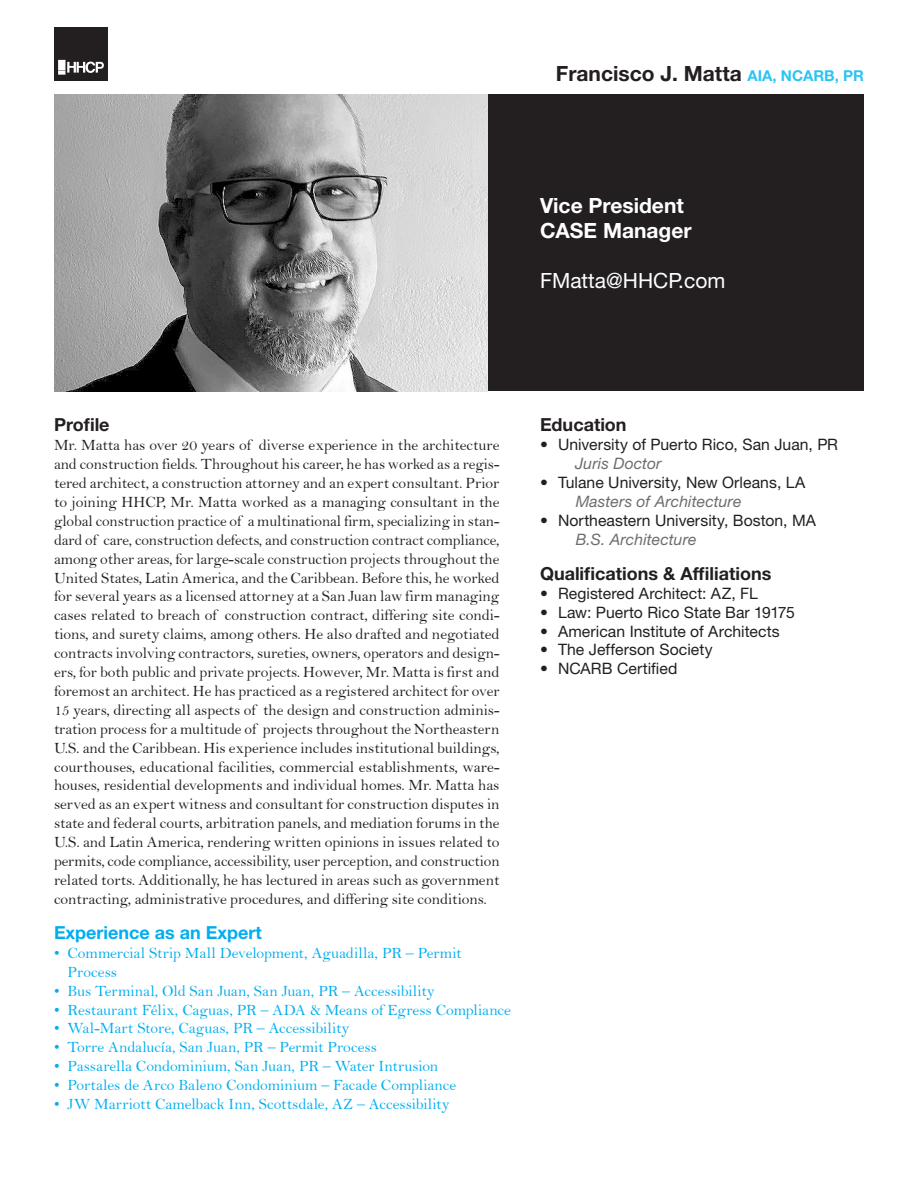
<style>
.page{position:relative;width:918px;height:1188px;background:#fff}
.page>*{position:absolute;margin:0;border:0;box-sizing:border-box;transform-origin:0 0}
.Resume_Name{font:700 21px "Helvetica Neue LT Std";color:#231f20}
.Resume_Titles{font:700 21px "Helvetica Neue LT Std";color:#fff}
.Resume_Email{font:21px "Helvetica Neue LT Std";color:#fff}
.Bullet_Style_2{font:700 18px "Helvetica Neue LT Std";color:#231f20}
.Bullet_Style_2-2{font:700 18px "Helvetica Neue LT Std";color:#00aeef}
.Resume_Section_Heade{font:700 18px "Helvetica Neue LT Std";color:#231f20}
.t1{font:15.75px/18.9px "Bell";color:#231f20;text-align:justify}
.t2{font:15.75px/18.9px "Bell";color:#00aeef}
.t3{font:15.75px "Helvetica Neue LT Std";letter-spacing:.005em;color:#231f20}
.Indented_Projects{font:italic 15.75px "Helvetica Neue LT Std";letter-spacing:.005em;color:#6c6d70}
.s1{font-size:15px;color:#2bc4f3}
</style>
<div class="page">
<svg style="left:54px;top:27px;width:54px;height:54px"></svg>
<div style="left:486px;top:94px;width:378px;height:298px;background:#231f20"></div>
<img style="left:54px;top:94px;width:434px;height:298px">
<p class="Resume_Name" style="left:556px;top:61px;width:310px">Francisco J. Matta <span class="s1">AIA, NCARB, PR</span></p>
<p class="Resume_Titles" style="left:540px;top:192px;width:145px">Vice President</p>
<p class="Resume_Titles" style="left:540px;top:217px;width:153px">CASE Manager</p>
<p class="Resume_Email" style="left:540px;top:268px;width:187px">FMatta@HHCP.com</p>
<p class="Resume_Section_Heade" style="left:54px;top:414px;width:57px">Profile</p>
<p class="t1" style="left:54px;top:436px;width:447px">Mr. Matta has over 20 years of diverse experience in the architecture and construction fields. Throughout his career, he has worked as a regis&shy;tered architect, a construction attorney and an expert consultant. Prior to joining HHCP, Mr. Matta worked as a managing consultant in the global construction practice of a multinational firm, specializing in stan&shy;dard of care, construction defects, and construction contract compliance, among other areas, for large-scale construction projects throughout the United States, Latin America, and the Caribbean. Before this, he worked for several years as a licensed attorney at a San Juan law firm managing cases related to breach of construction contract, differing site condi&shy;tions, and surety claims, among others. He also drafted and negotiated contracts involving contractors, sureties, owners, operators and design&shy;ers, for both public and private projects. However, Mr. Matta is first and foremost an architect. He has practiced as a registered architect for over 15 years, directing all aspects of the design and construction adminis&shy;tration process for a multitude of projects throughout the Northeastern U.S. and the Caribbean. His experience includes institutional buildings, courthouses, educational facilities, commercial establishments, ware&shy;houses, residential developments and individual homes. Mr. Matta has served as an expert witness and consultant for construction disputes in state and federal courts, arbitration panels, and mediation forums in the U.S. and Latin America, rendering written opinions in issues related to permits, code compliance, accessibility, user perception, and construction related torts. Additionally, he has lectured in areas such as government contracting, administrative procedures, and differing site conditions.</p>
<p class="Bullet_Style_2-2" style="left:54px;top:921px;width:209px">Experience as an Expert</p>
<p class="t2" style="left:68px;top:943px;width:396px;text-indent:-14px">• Commercial Strip Mall Development, Aguadilla, PR – Permit<br>Process</p>
<p class="t2" style="left:54px;top:981px;width:382px">• Bus Terminal, Old San Juan, San Juan, PR – Accessibility</p>
<p class="t2" style="left:54px;top:1000px;width:459px">• Restaurant Félix, Caguas, PR – ADA &amp; Means of Egress Compliance</p>
<p class="t2" style="left:54px;top:1019px;width:297px">• Wal-Mart Store, Caguas, PR – Accessibility</p>
<p class="t2" style="left:54px;top:1038px;width:325px">• Torre Andalucía, San Juan, PR – Permit Process</p>
<p class="t2" style="left:54px;top:1057px;width:386px">• Passarella Condominium, San Juan, PR – Water Intrusion</p>
<p class="t2" style="left:54px;top:1076px;width:404px">• Portales de Arco Baleno Condominium – Facade Compliance</p>
<p class="t2" style="left:54px;top:1095px;width:397px">• JW Marriott Camelback Inn, Scottsdale, AZ – Accessibility</p>
<p class="Resume_Section_Heade" style="left:540px;top:414px;width:88px">Education</p>
<p class="t3" style="left:540px;top:435px;width:300px">• University of Puerto Rico, San Juan, PR</p>
<p class="Indented_Projects" style="left:575px;top:454px;width:88px">Juris Doctor</p>
<p class="t3" style="left:540px;top:473px;width:267px">• Tulane University, New Orleans, LA</p>
<p class="Indented_Projects" style="left:576px;top:492px;width:167px">Masters of Architecture</p>
<p class="t3" style="left:540px;top:511px;width:278px">• Northeastern University, Boston, MA</p>
<p class="Indented_Projects" style="left:576px;top:530px;width:122px">B.S. Architecture</p>
<p class="Bullet_Style_2" style="left:540px;top:562px;width:233px">Qualifications &amp; Affiliations</p>
<p class="t3" style="left:540px;top:584px;width:219px">• Registered Architect: AZ, FL</p>
<p class="t3" style="left:540px;top:603px;width:257px">• Law: Puerto Rico State Bar 19175</p>
<p class="t3" style="left:540px;top:622px;width:241px">• American Institute of Architects</p>
<p class="t3" style="left:540px;top:640px;width:174px">• The Jefferson Society</p>
<p class="t3" style="left:540px;top:659px;width:139px">• NCARB Certified</p>
</div>
